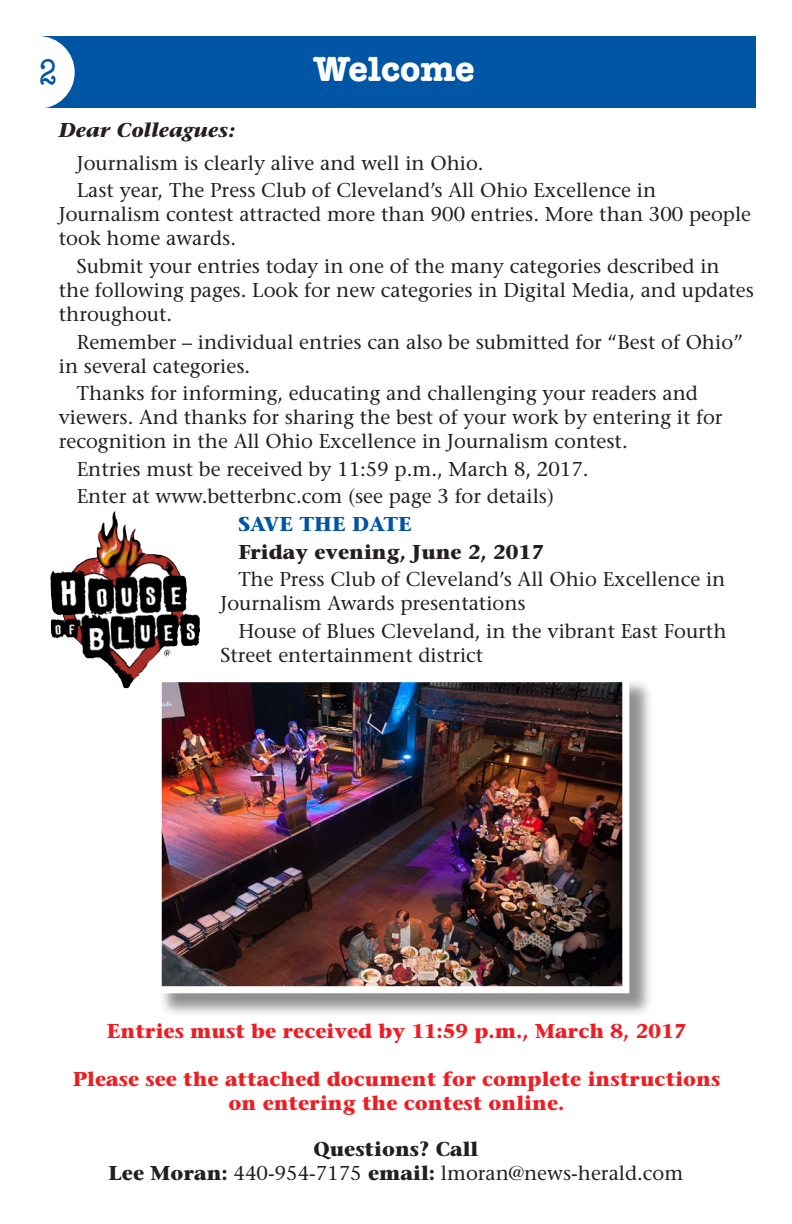
<style>
.page{position:relative;width:792px;height:1224px;background:#fff}
.page>*{position:absolute;margin:0;border:0;box-sizing:border-box;transform-origin:0 0}
.t1{font:700 36px "American Typewriter";color:#fff}
.t2{font:condensed 36px "American Typewriter";color:#0155a5}
.t3{font:20px/24px "Stone Serif";color:#231f20}
.t4{font:700 20px/24px "Stone Serif";color:#ee1d23;text-align:center}
.t5{font:700 20px "Stone Serif";color:#231f20}
.t6{font:italic 700 20px "Stone Serif";color:#231f20}
.t7{font:700 20px "Stone Serif";color:#0155a5}
.s1{font-weight:700}
</style>
<div class="page">
<div style="left:36px;top:36px;width:720px;height:72px;background:#0155a5"></div>
<div style="left:3px;top:37px;width:71px;height:71px;background:#fff;border-radius:50%"></div>
<div style="left:2px;top:36px;width:73px;height:73px;border:2px solid #fff;border-radius:50%"></div>
<img style="left:50px;top:519px;width:63px;height:119px">
<div style="left:158px;top:678px;width:496px;height:340px;background:#231f20;opacity:.5"></div>
<img style="left:163px;top:683px;width:458px;height:302px">
<div style="left:155px;top:675px;width:474px;height:318px;border:7px solid #fff"></div>
<h1 class="t2" style="left:39px;top:52px;width:20px">2</h1>
<h1 class="t1" style="left:314px;top:37px;width:163px">Welcome</h1>
<p class="t6" style="left:59px;top:118px;width:177px">Dear Colleagues:</p>
<p class="t3" style="left:77px;top:149px;width:581px;line-height:27.6px">Journalism is clearly alive and well in Ohio.<br>Last year, The Press Club of Cleveland’s All Ohio Excellence in</p>
<p class="t3" style="left:59px;top:203px;width:694px">Journalism contest attracted more than 900 entries. More than 300 people took home awards.</p>
<p class="t3" style="left:59px;top:254px;width:697px;text-indent:18px">Submit your entries today in one of the many categories described in the following pages. Look for new categories in Digital Media, and updates throughout.</p>
<p class="t3" style="left:59px;top:330px;width:686px;text-indent:18px">Remember – individual entries can also be submitted for “Best of Ohio” in several categories.</p>
<p class="t3" style="left:59px;top:381px;width:665px;text-indent:18px">Thanks for informing, educating and challenging your readers and viewers. And thanks for sharing the best of your work by entering it for recognition in the All Ohio Excellence in Journalism contest.</p>
<p class="t3" style="left:77px;top:455px;width:513px;line-height:27.6px">Entries must be received by 11:59 p.m., March 8, 2017.<br>Enter at www.betterbnc.com (see page 3 for details)</p>
<p class="t7" style="left:238px;top:512px;width:175px">SAVE THE DATE</p>
<p class="t5" style="left:238px;top:539px;width:307px">Friday evening, June 2, 2017</p>
<p class="t3" style="left:220px;top:567px;width:507px;text-indent:18px">The Press Club of Cleveland’s All Ohio Excellence in<br>Journalism Awards presentations</p>
<p class="t3" style="left:220px;top:619px;width:508px;text-indent:18px">House of Blues Cleveland, in the vibrant East Fourth<br>Street entertainment district</p>
<p class="t4" style="left:107px;top:1019px;width:581px">Entries must be received by 11:59 p.m., March 8, 2017</p>
<p class="t4" style="left:73px;top:1067px;width:649px">Please see the attached document for complete instructions on entering the contest online.</p>
<p class="t3" style="left:109px;top:1138px;width:576px;text-align:center"><span class="s1">Questions? Call<br>Lee Moran:</span> 440-954-7175 <span class="s1">email:</span> lmoran@news-herald.com</p>
</div>
